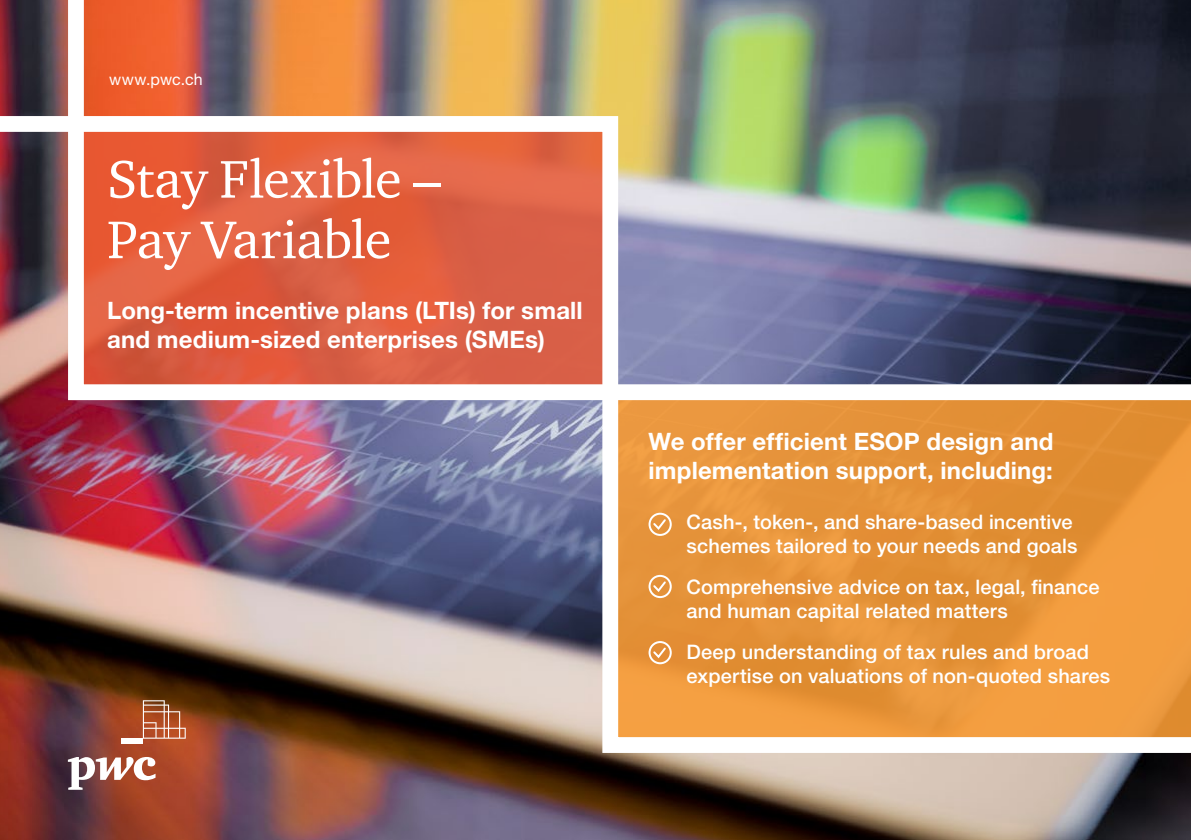
<style>
.page{position:relative;width:1191px;height:840px;background:#fff}
.page>*{position:absolute;margin:0;border:0;box-sizing:border-box;transform-origin:0 0}
.t1{font:54.2px/60.4px "ITC Charter Com";letter-spacing:-.02em;color:#fff}
.t2{font:700 24px/28.8px "Helvetica Neue LT Std";letter-spacing:.005em;color:#fff}
.t3{font:500 20px/24px "Helvetica Neue LT Std";letter-spacing:.01em;color:#fff}
.t4{font:16px "Helvetica Neue LT Std";letter-spacing:.015em;color:#fff}
</style>
<div class="page">
<img style="left:0;top:0;width:1191px;height:839px">
<img style="left:60px;top:0;width:1131px;height:108px">
<img style="left:0;top:108px;width:1191px;height:652px">
<svg style="left:68px;top:756px;width:87px;height:33px"></svg>
<div style="left:121px;top:738px;width:22px;height:5px;background:#fff"></div>
<svg style="left:143px;top:699px;width:43px;height:39px;background:#b06945"></svg>
<div style="left:648px;top:512px;width:23px;height:23px;border:2px solid #fff;border-radius:50%"></div>
<svg style="left:651px;top:517px;width:16px;height:14px"></svg>
<div style="left:648px;top:574px;width:23px;height:23px;border:2px solid #fff;border-radius:50%"></div>
<svg style="left:651px;top:579px;width:16px;height:14px"></svg>
<div style="left:648px;top:640px;width:23px;height:24px;border:2px solid #fff;border-radius:50%"></div>
<svg style="left:651px;top:645px;width:16px;height:14px"></svg>
<p class="t4" style="left:109px;top:70px;width:95px">www.pwc.ch</p>
<h1 class="t1" style="left:107px;top:148px;width:335px">Stay Flexible –<br>Pay Variable</h1>
<p class="t2" style="left:107px;top:296px;width:477px">Long-term incentive plans (LTIs) for small and medium-sized enterprises (SMEs)</p>
<p class="t2" style="left:648px;top:426px;width:406px">We offer efficient ESOP design and implementation support, including:</p>
<p class="t3" style="left:686px;top:509px;width:392px">Cash-, token-, and share-based incentive schemes tailored to your needs and goals</p>
<p class="t3" style="left:686px;top:574px;width:414px">Comprehensive advice on tax, legal, finance and human capital related matters</p>
<p class="t3" style="left:686px;top:639px;width:425px">Deep understanding of tax rules and broad expertise on valuations of non-quoted shares</p>
</div>
